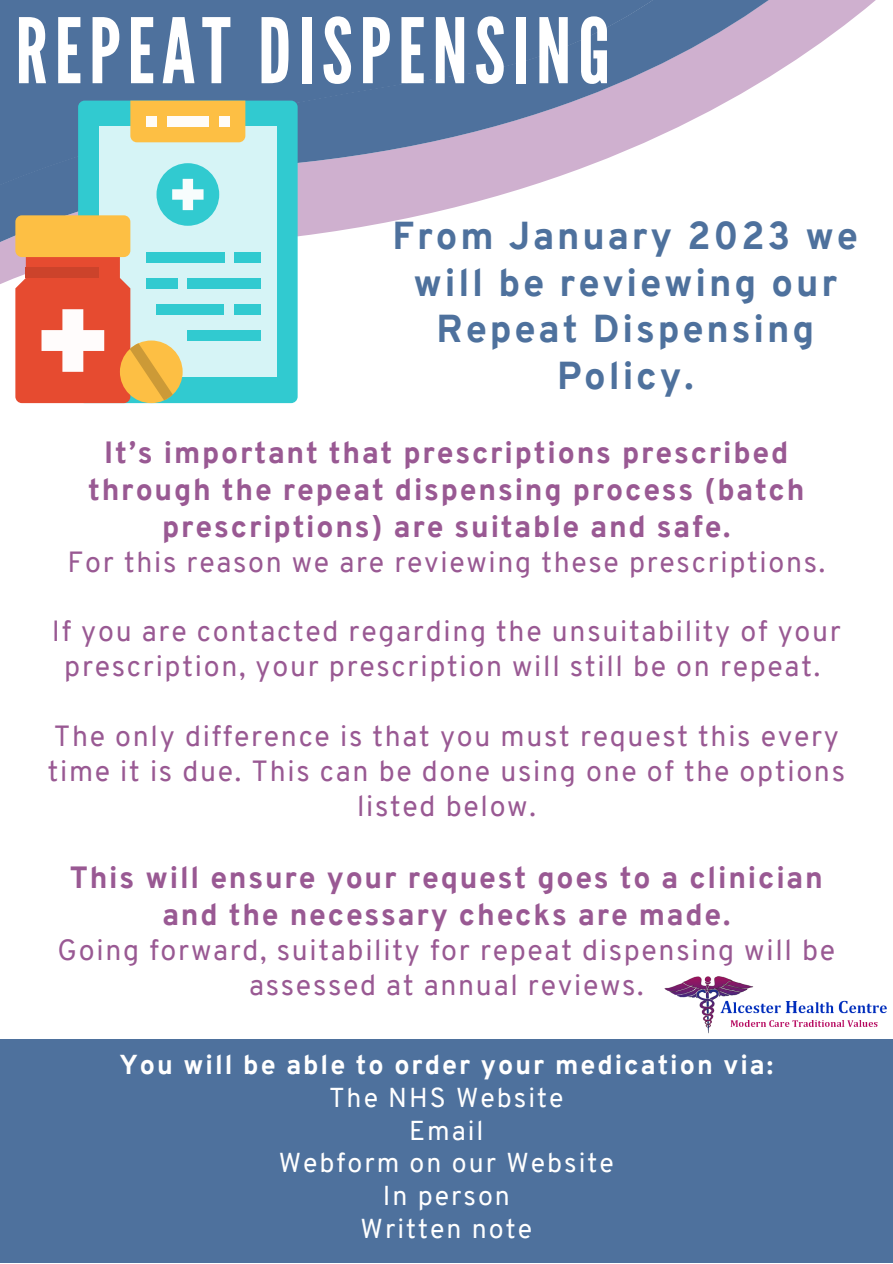
<style>
.page{position:relative;width:893px;height:1264px;background:#fff}
.page>*{position:absolute;margin:0;border:0;box-sizing:border-box;transform-origin:0 0}
.t1{font:89.85px "League Gothic";letter-spacing:.075em;color:#fff}
.t2{font:800 37.95px/46.7px "Overpass";letter-spacing:.075em;color:#4e719d;text-align:center}
.t3{font:800 30px/37px "Overpass";letter-spacing:.06em;color:#995993;text-align:center}
.t4{font:28.5px/34.8px "Overpass";letter-spacing:.06em;color:#995993;text-align:center}
.t5{font:26.7px/32.7px "Overpass";letter-spacing:.075em;color:#fff;text-align:center}
.t6{font:800 26.7px "Overpass";letter-spacing:.075em;color:#fff}
</style>
<div class="page">
<svg style="left:0;top:0;width:876px;height:404px"></svg>
<img style="left:664px;top:976px;width:223px;height:58px">
<div style="left:78px;top:101px;width:219px;height:302px;background:#31cad0;border-radius:7px"></div>
<div style="left:99px;top:127px;width:178px;height:250px;background:#d6f4f6"></div>
<div style="left:156px;top:163px;width:63px;height:63px;background:#31cad0;border-radius:50%"></div>
<svg style="left:172px;top:179px;width:31px;height:31px"></svg>
<div style="left:146px;top:252px;width:78px;height:10px;background:#31cad0"></div>
<div style="left:235px;top:252px;width:26px;height:10px;background:#31cad0"></div>
<div style="left:156px;top:304px;width:68px;height:10px;background:#31cad0"></div>
<div style="left:235px;top:304px;width:26px;height:10px;background:#31cad0"></div>
<div style="left:146px;top:278px;width:31px;height:10px;background:#31cad0"></div>
<div style="left:188px;top:278px;width:73px;height:10px;background:#31cad0"></div>
<div style="left:130px;top:101px;width:115px;height:41px;background:#fdbf44"></div>
<div style="left:146px;top:116px;width:10px;height:11px;background:#fffcf8"></div>
<div style="left:219px;top:116px;width:11px;height:11px;background:#fffcf8"></div>
<div style="left:167px;top:116px;width:42px;height:11px;background:#fffcf8"></div>
<div style="left:188px;top:330px;width:73px;height:10px;background:#31cad0"></div>
<div style="left:15px;top:215px;width:115px;height:42px;background:#fdbf44;border-radius:7px"></div>
<div style="left:120px;top:340px;width:63px;height:63px;background:#fdbf44;border-radius:50%"></div>
<svg style="left:15px;top:252px;width:158px;height:151px"></svg>
<div style="left:0;top:1039px;width:892px;height:223px;background:#4e719d"></div>
<h1 class="t1" style="left:15px;top:-1px;width:596px">REPEAT DISPENSING</h1>
<h2 class="t2" style="left:392px;top:216px;width:467px">From January 2023 we will be reviewing our<br>Repeat Dispensing<br>Policy.</h2>
<p class="t3" style="left:88px;top:436px;width:717px">It’s important that prescriptions prescribed through the repeat dispensing process (batch prescriptions) are suitable and safe.</p>
<p class="t4" style="left:67px;top:547px;width:759px">For this reason we are reviewing these prescriptions.</p>
<p class="t4" style="left:52px;top:617px;width:790px">If you are contacted regarding the unsuitability of your prescription, your prescription will still be on repeat.</p>
<p class="t4" style="left:48px;top:721px;width:798px">The only difference is that you must request this every time it is due. This can be done using one of the options listed below.</p>
<p class="t3" style="left:70px;top:861px;width:754px">This will ensure your request goes to a clinician and the necessary checks are made.</p>
<p class="t4" style="left:58px;top:935px;width:779px">Going forward, suitability for repeat dispensing will be assessed at annual reviews.</p>
<p class="t6" style="left:119px;top:1054px;width:655px">You will be able to order your medication via:</p>
<p class="t5" style="left:279px;top:1084px;width:336px">The NHS Website<br>Email<br>Webform on our Website<br>In person<br>Written note</p>
</div>
